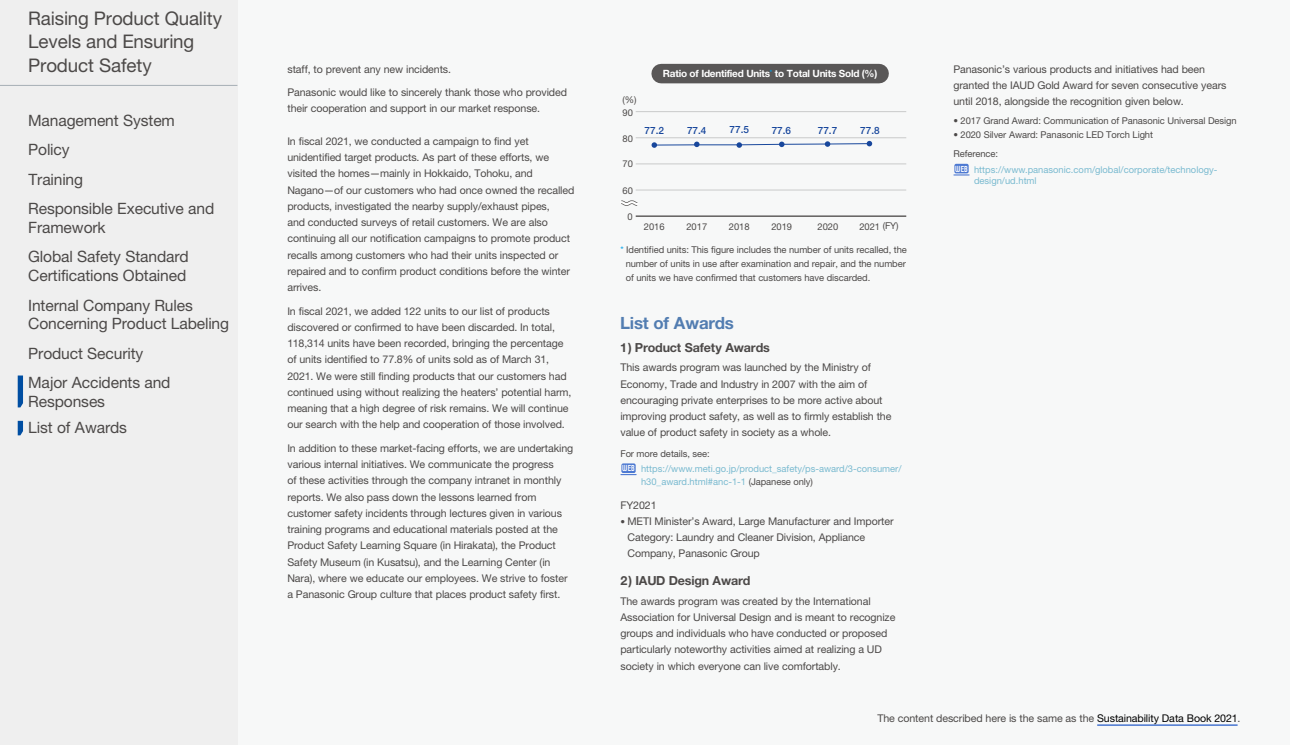
<style>
.page{position:relative;width:1290px;height:745px;background:#fff}
.page>*{position:absolute;margin:0;border:0;box-sizing:border-box;transform-origin:0 0}
.t1{font:18.75px/23.8px "Helvetica Neue LT Std";letter-spacing:-.01em;color:#4c4948}
.t2{font:700 16.88px "Helvetica Neue LT Std";letter-spacing:-.01em;color:#527db1}
.t3{font:15.62px/18.8px "Helvetica Neue LT Std";letter-spacing:-.01em;color:#4c4948}
.t4{font:700 12.5px "Helvetica Neue LT Std";letter-spacing:-.01em;color:#4c4948}
.t5{font:10.62px/16.2px "Helvetica Neue LT Std";letter-spacing:-.01em;color:#4c4948}
.t6{font:700 10px "Helvetica Neue LT Std";letter-spacing:-.02em;color:#fff}
.t7{font:500 10px "Helvetica Neue LT Std";color:#18479c}
.t8{font:9.38px/13.8px "Helvetica Neue LT Std";letter-spacing:-.005em;color:#4c4948;text-align:justify}
.t9{font:9.38px/15px "Helvetica Neue LT Std";color:#79bad0}
.s1{color:#00a0e9}
.s2{color:#4c4948}
.s3{font-family:"Circle 20";font-size:7.5px;color:#fff}
.s4{font-size:9.38px}
.s5{color:#000}
</style>
<div class="page">
<div style="left:237px;top:0;width:1053px;height:744px;background:#f7f8f8"></div>
<div style="left:0;top:0;width:237px;height:744px;background:#efefef"></div>
<hr style="left:0;top:85px;width:237px;height:1px;background:#a6afb5">
<svg style="left:18px;top:420px;width:5px;height:15px"></svg>
<svg style="left:18px;top:375px;width:5px;height:32px"></svg>
<hr style="left:1097px;top:724px;width:140px;height:1px;background:#0040bf">
<hr style="left:636px;top:111px;width:270px;height:1px;background:#c9caca">
<hr style="left:636px;top:137px;width:270px;height:1px;background:#c9caca">
<hr style="left:636px;top:163px;width:270px;height:1px;background:#c9caca">
<hr style="left:636px;top:190px;width:270px;height:1px;background:#c9caca">
<hr style="left:636px;top:215px;width:270px;height:2px;background:#4c4948">
<svg style="left:651px;top:141px;width:221px;height:7px"></svg>
<svg style="left:621px;top:200px;width:17px;height:6px"></svg>
<div style="left:661px;top:64px;width:218px;height:19px;background:#595757"></div>
<div style="left:621px;top:463px;width:15px;height:9px;background:#4d79d2;border-radius:2px"></div>
<svg style="left:620px;top:474px;width:17px;height:1px"></svg>
<div style="left:954px;top:164px;width:15px;height:9px;background:#4d79d2;border-radius:2px"></div>
<svg style="left:953px;top:174px;width:16px;height:1px"></svg>
<h1 class="t1" style="left:28px;top:6px;width:195px">Raising Product Quality<br>Levels and Ensuring<br>Product Safety</h1>
<h3 class="t3" style="left:28px;top:110px;width:148px">Management System</h3>
<h3 class="t3" style="left:28px;top:140px;width:43px">Policy</h3>
<h3 class="t3" style="left:28px;top:169px;width:56px">Training</h3>
<h3 class="t3" style="left:28px;top:199px;width:188px">Responsible Executive and<br>Framework</h3>
<h3 class="t3" style="left:28px;top:247px;width:162px">Global Safety Standard<br>Certifications Obtained</h3>
<h3 class="t3" style="left:28px;top:295px;width:202px">Internal Company Rules<br>Concerning Product Labeling</h3>
<h3 class="t3" style="left:28px;top:343px;width:117px">Product Security</h3>
<h3 class="t3" style="left:28px;top:373px;width:144px">Major Accidents and<br>Responses</h3>
<h3 class="t3" style="left:28px;top:418px;width:100px">List of Awards</h3>
<p class="t5" style="left:287px;top:57px;width:281px;line-height:23.4px">staff, to prevent any new incidents.<br>Panasonic would like to sincerely thank those who provided</p>
<p class="t5" style="left:287px;top:100px;width:254px">their cooperation and support in our market response.</p>
<p class="t5" style="left:287px;top:133px;width:288px">In fiscal 2021, we conducted a campaign to find yet unidentified target products. As part of these efforts, we visited the homes—mainly in Hokkaido, Tohoku, and Nagano—of our customers who had once owned the recalled products, investigated the nearby supply/exhaust pipes,<br>and conducted surveys of retail customers. We are also continuing all our notification campaigns to promote product recalls among customers who had their units inspected or repaired and to confirm product conditions before the winter arrives.</p>
<p class="t5" style="left:287px;top:302px;width:285px">In fiscal 2021, we added 122 units to our list of products discovered or confirmed to have been discarded. In total, 118,314 units have been recorded, bringing the percentage of units identified to 77.8% of units sold as of March 31, 2021. We were still finding products that our customers had continued using without realizing the heaters’ potential harm, meaning that a high degree of risk remains. We will continue our search with the help and cooperation of those involved.</p>
<p class="t5" style="left:287px;top:439px;width:287px">In addition to these market-facing efforts, we are undertaking various internal initiatives. We communicate the progress<br>of these activities through the company intranet in monthly reports. We also pass down the lessons learned from customer safety incidents through lectures given in various training programs and educational materials posted at the Product Safety Learning Square (in Hirakata), the Product Safety Museum (in Kusatsu), and the Learning Center (in Nara), where we educate our employees. We strive to foster a Panasonic Group culture that places product safety first.</p>
<p class="t8" style="left:622px;top:92px;width:15px">(%)</p>
<p class="t8" style="left:622px;top:105px;width:12px">90</p>
<p class="t8" style="left:622px;top:131px;width:12px">80</p>
<p class="t8" style="left:622px;top:157px;width:12px">70</p>
<p class="t8" style="left:622px;top:183px;width:12px">60</p>
<p class="t8" style="left:627px;top:210px;width:7px">0</p>
<p class="t6" style="left:663px;top:67px;width:216px">Ratio of Identified Units<sup>*</sup> to Total Units Sold (%)</p>
<p class="t7" style="left:644px;top:124px;width:21px">77.2</p>
<p class="t7" style="left:687px;top:124px;width:21px">77.4</p>
<p class="t7" style="left:729px;top:124px;width:21px">77.5</p>
<p class="t7" style="left:772px;top:124px;width:21px">77.6</p>
<p class="t7" style="left:818px;top:124px;width:21px">77.7</p>
<p class="t7" style="left:860px;top:125px;width:21px">77.8</p>
<p class="t8" style="left:686px;top:220px;width:22px">2017</p>
<p class="t8" style="left:729px;top:220px;width:22px">2018</p>
<p class="t8" style="left:883px;top:219px;width:17px">(FY)</p>
<p class="t8" style="left:644px;top:220px;width:22px">2016</p>
<p class="t8" style="left:771px;top:220px;width:22px">2019</p>
<p class="t8" style="left:817px;top:220px;width:22px">2020</p>
<p class="t8" style="left:859px;top:220px;width:22px">2021</p>
<p class="t8" style="left:626px;top:243px;width:283px;text-indent:-5px"><span class="s1">*</span> Identified units: This figure includes the number of units recalled, the number of units in use after examination and repair, and the number of units we have confirmed that customers have discarded.</p>
<h2 class="t2" style="left:620px;top:312px;width:115px">List of Awards</h2>
<p class="t4" style="left:620px;top:339px;width:151px">1) Product Safety Awards</p>
<p class="t5" style="left:620px;top:359px;width:273px">This awards program was launched by the Ministry of Economy, Trade and Industry in 2007 with the aim of encouraging private enterprises to be more active about improving product safety, as well as to firmly establish the value of product safety in society as a whole.</p>
<p class="t9" style="left:620px;top:446px;width:283px"><span class="s2">For more details, see:<br></span><span class="s3">WEB</span> https://www.meti.go.jp/product_safety/ps-award/3-consumer/</p>
<p class="t9" style="left:641px;top:474px;width:174px">h30_award.html#anc-1-1 <span class="s2">(Japanese only)</span></p>
<p class="t5" style="left:620px;top:496px;width:38px">FY2021</p>
<p class="t5" style="left:627px;top:512px;width:268px;text-indent:-7px"><span class="s4">•</span> METI Minister’s Award, Large Manufacturer and Importer<br>Category: Laundry and Cleaner Division, Appliance<br>Company, Panasonic Group</p>
<p class="t4" style="left:620px;top:572px;width:132px">2) IAUD Design Award</p>
<p class="t5" style="left:620px;top:592px;width:276px">The awards program was created by the International Association for Universal Design and is meant to recognize groups and individuals who have conducted or proposed particularly noteworthy activities aimed at realizing a UD society in which everyone can live comfortably.</p>
<p class="t5" style="left:953px;top:61px;width:275px">Panasonic’s various products and initiatives had been granted the IAUD Gold Award for seven consecutive years until 2018, alongside the recognition given below.</p>
<p class="t8" style="left:953px;top:114px;width:285px">• 2017 Grand Award: Communication of Panasonic Universal Design</p>
<p class="t8" style="left:953px;top:125px;width:201px;line-height:19.1px">• 2020 Silver Award: Panasonic LED Torch Light<br>Reference:</p>
<p class="t9" style="left:974px;top:163px;width:245px;line-height:11.6px;text-indent:-19px"><span class="s3">WEB</span> https://www.panasonic.com/global/corporate/technology&shy;design/ud.html</p>
<p class="t5" style="left:877px;top:709px;width:364px">The content described here is the same as the <span class="s5">Sustainability Data Book 2021</span>.</p>
</div>
